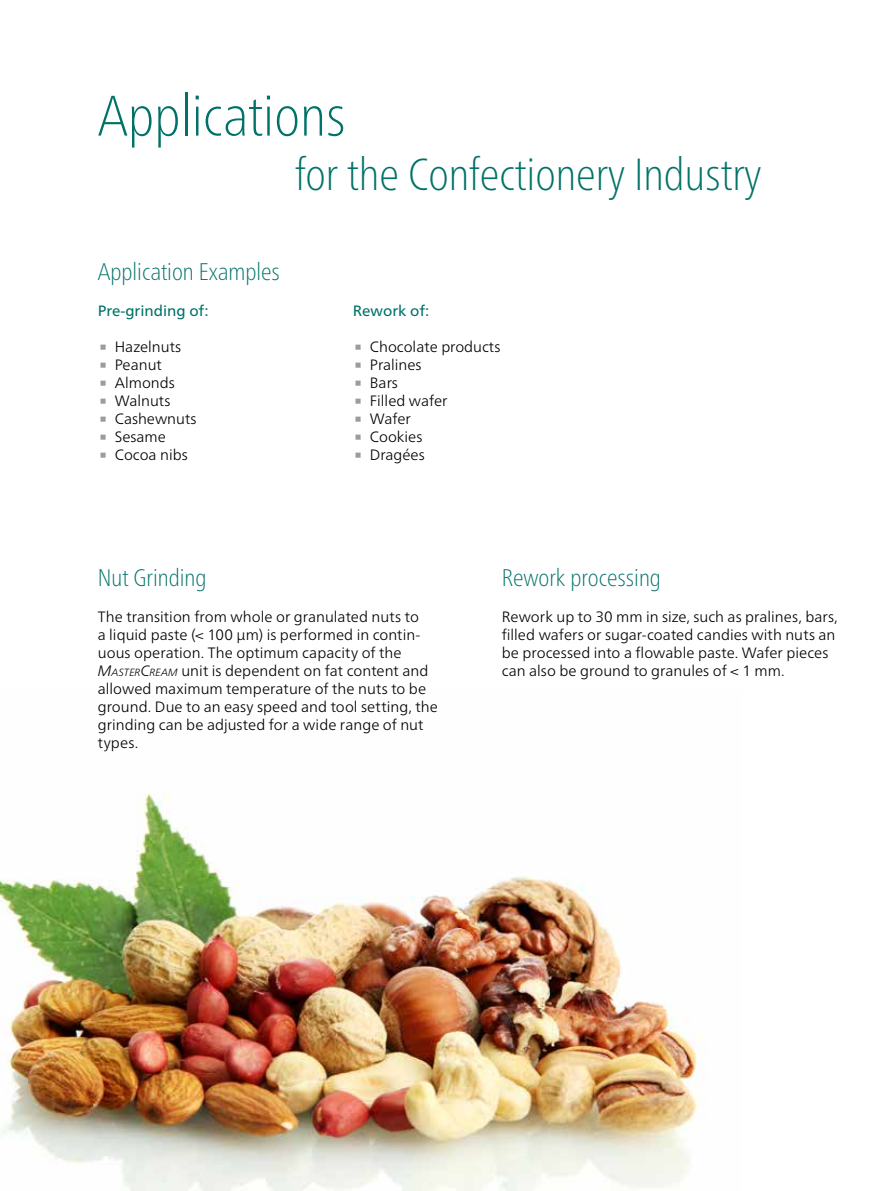
<style>
.page{position:relative;width:893px;height:1191px;background:#fff}
.page>*{position:absolute;margin:0;border:0;box-sizing:border-box;transform-origin:0 0}
.t1{font:100 condensed 57px "Frutiger Neue LTW1 G";color:#007268}
.t2{font:100 condensed 45px "Frutiger Neue LTW1 G";color:#007268}
.t3{font:45px "Frutiger Neue LTW1 G";color:#9c9c9d}
.t4{font:100 condensed 24px "Frutiger Neue LTW1 G";color:#007268}
.t5{font:300 15px/18px "Frutiger Neue LTW1 G";color:#000}
.t6{font:15px "Frutiger Neue LTW1 G";color:#007268}
.s1{font-style:italic}
.s2{font-style:italic;font-size:10.5px}
</style>
<div class="page">
<img style="left:0;top:793px;width:703px;height:398px">
<h1 class="t1" style="left:98px;top:74px;width:249px">Applications</h1>
<h2 class="t2" style="left:295px;top:141px;width:468px">for the Confectionery Industry</h2>
<h3 class="t4" style="left:98px;top:254px;width:184px">Application Examples</h3>
<p class="t6" style="left:98px;top:302px;width:112px">Pre-grinding of:</p>
<h2 class="t3" style="left:98px;top:317px;width:12px">∙</h2>
<p class="t5" style="left:115px;top:337px;width:68px">Hazelnuts</p>
<h2 class="t3" style="left:98px;top:335px;width:12px">∙</h2>
<p class="t5" style="left:115px;top:355px;width:49px">Peanut</p>
<h2 class="t3" style="left:98px;top:353px;width:12px">∙</h2>
<p class="t5" style="left:115px;top:373px;width:62px">Almonds</p>
<h2 class="t3" style="left:98px;top:371px;width:12px">∙</h2>
<p class="t5" style="left:115px;top:391px;width:57px">Walnuts</p>
<h2 class="t3" style="left:98px;top:389px;width:12px">∙</h2>
<p class="t5" style="left:115px;top:409px;width:83px">Cashewnuts</p>
<h2 class="t3" style="left:98px;top:407px;width:12px">∙</h2>
<p class="t5" style="left:115px;top:427px;width:53px">Sesame</p>
<h2 class="t3" style="left:98px;top:425px;width:12px">∙</h2>
<p class="t5" style="left:115px;top:445px;width:74px">Cocoa nibs</p>
<p class="t6" style="left:353px;top:302px;width:78px">Rework of:</p>
<h2 class="t3" style="left:353px;top:317px;width:12px">∙</h2>
<p class="t5" style="left:370px;top:337px;width:132px">Chocolate products</p>
<h2 class="t3" style="left:353px;top:335px;width:12px">∙</h2>
<p class="t5" style="left:370px;top:355px;width:53px">Pralines</p>
<h2 class="t3" style="left:353px;top:353px;width:12px">∙</h2>
<p class="t5" style="left:370px;top:373px;width:30px">Bars</p>
<h2 class="t3" style="left:353px;top:371px;width:12px">∙</h2>
<p class="t5" style="left:370px;top:391px;width:79px">Filled wafer</p>
<h2 class="t3" style="left:353px;top:389px;width:12px">∙</h2>
<p class="t5" style="left:370px;top:409px;width:43px">Wafer</p>
<h2 class="t3" style="left:353px;top:407px;width:12px">∙</h2>
<p class="t5" style="left:370px;top:427px;width:54px">Cookies</p>
<h2 class="t3" style="left:353px;top:425px;width:12px">∙</h2>
<p class="t5" style="left:370px;top:445px;width:56px">Dragées</p>
<h3 class="t4" style="left:98px;top:560px;width:110px">Nut Grinding</h3>
<h3 class="t4" style="left:502px;top:560px;width:160px">Rework processing</h3>
<p class="t5" style="left:98px;top:607px;width:342px">The transition from whole or granulated nuts to<br>a liquid paste (&lt; 100 µm) is performed in contin&shy;uous operation. The optimum capacity of the <span class="s1">M</span><span class="s2">ASTER</span><span class="s1">C</span><span class="s2">REAM</span> unit is dependent on fat content and allowed maximum temperature of the nuts to be ground. Due to an easy speed and tool setting, the grinding can be adjusted for a wide range of nut types.</p>
<p class="t5" style="left:502px;top:607px;width:337px">Rework up to 30 mm in size, such as pralines, bars, filled wafers or sugar-coated candies with nuts an be processed into a flowable paste. Wafer pieces can also be ground to granules of &lt; 1 mm.</p>
</div>
